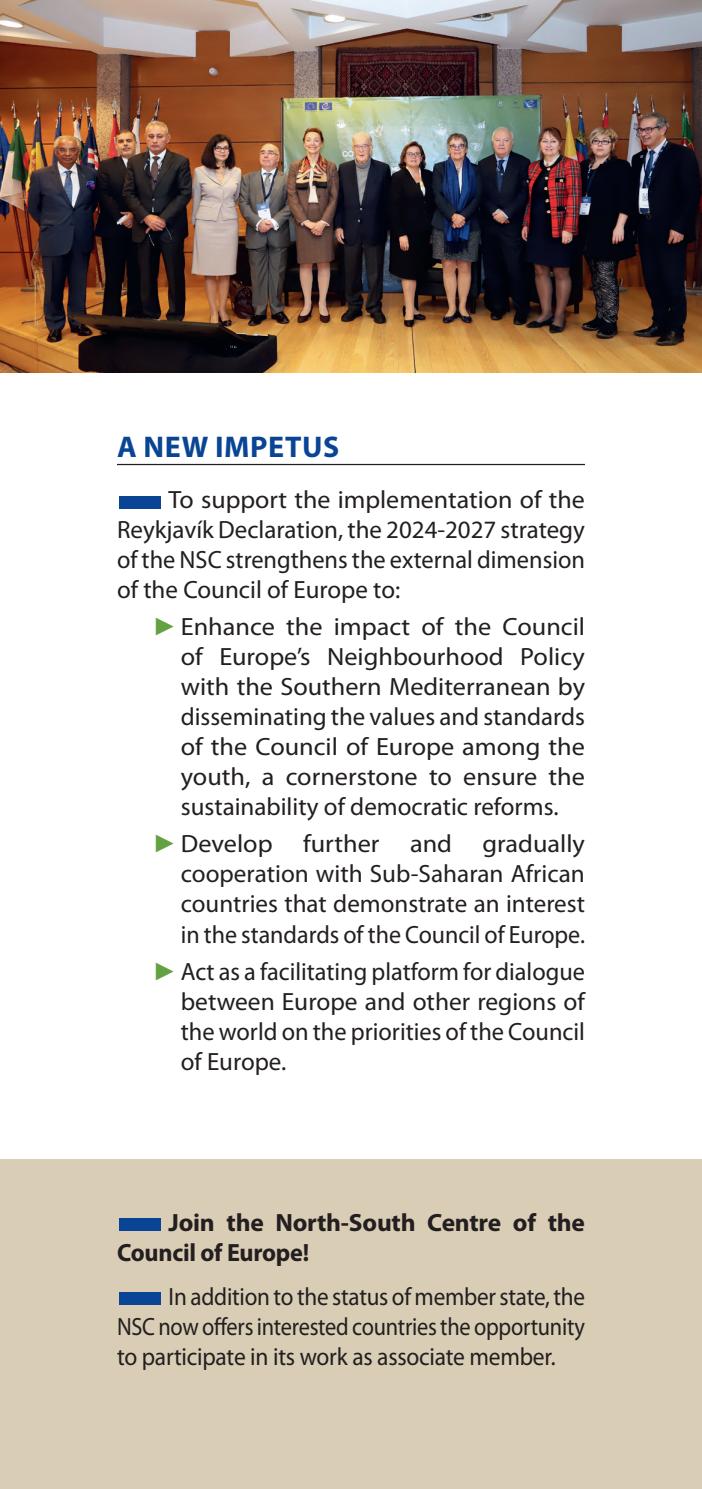
<style>
.page{position:relative;width:702px;height:1489px;background:#fff}
.page>*{position:absolute;margin:0;border:0;box-sizing:border-box;transform-origin:0 0}
.t1{font:700 30px "Myriad Pro";letter-spacing:.02em;color:#094594}
.t2{font:25px/30px "Myriad Pro";color:#231f20;text-align:justify;scale:1.05 1}
.t3{font:25px/30px "Myriad Pro";color:#231f20;text-align:justify;scale:1.04 1}
.t4{font:25px/30px "Myriad Pro";color:#231f20;text-align:justify;scale:.93 1}
.t5{font:25px/30px "Myriad Pro";color:#231f20;text-align:justify}
.t6{font:700 25px/30px "Myriad Pro";letter-spacing:-.01em;color:#231f20}
.s1{color:#094594}
.s2{font-family:"Arial";color:#64a142}
</style>
<div class="page">
<div style="left:0;top:1159px;width:702px;height:329px;background:#d9cdb5"></div>
<hr style="left:117px;top:464px;width:468px;height:1px;background:#231f20">
<img style="left:0;top:0;width:702px;height:372px">
<p class="t1" style="left:117px;top:427px;width:223px">A NEW IMPETUS</p>
<p class="t3" style="left:117px;top:484px;width:451px"><span class="s1">■</span>To support the implementation of the Reykjavík Declaration, the 2024-2027 strategy of the NSC strengthens the external dimension of the Council of Europe to:</p>
<p class="t2" style="left:181px;top:611px;width:386px;text-indent:-28px"><span class="s2">►</span>Enhance the impact of the Council of Europe’s Neighbourhood Policy with the Southern Mediterranean by disseminating the values and standards of the Council of Europe among the youth, a cornerstone to ensure the sustainability of democratic reforms.</p>
<p class="t2" style="left:181px;top:828px;width:386px;text-indent:-28px"><span class="s2">►</span>Develop further and gradually cooperation with Sub-Saharan African countries that demonstrate an interest in the standards of the Council of Europe.</p>
<p class="t5" style="left:181px;top:955px;width:405px;text-indent:-28px"><span class="s2">►</span>Act as a facilitating platform for dialogue between Europe and other regions of the world on the priorities of the Council of Europe.</p>
<p class="t6" style="left:117px;top:1206px;width:469px"><span class="s1">■</span>Join the North-South Centre of the<br>Council of Europe!</p>
<p class="t4" style="left:117px;top:1280px;width:504px"><span class="s1">■</span>In addition to the status of member state, the NSC now offers interested countries the opportunity to participate in its work as associate member.</p>
</div>
